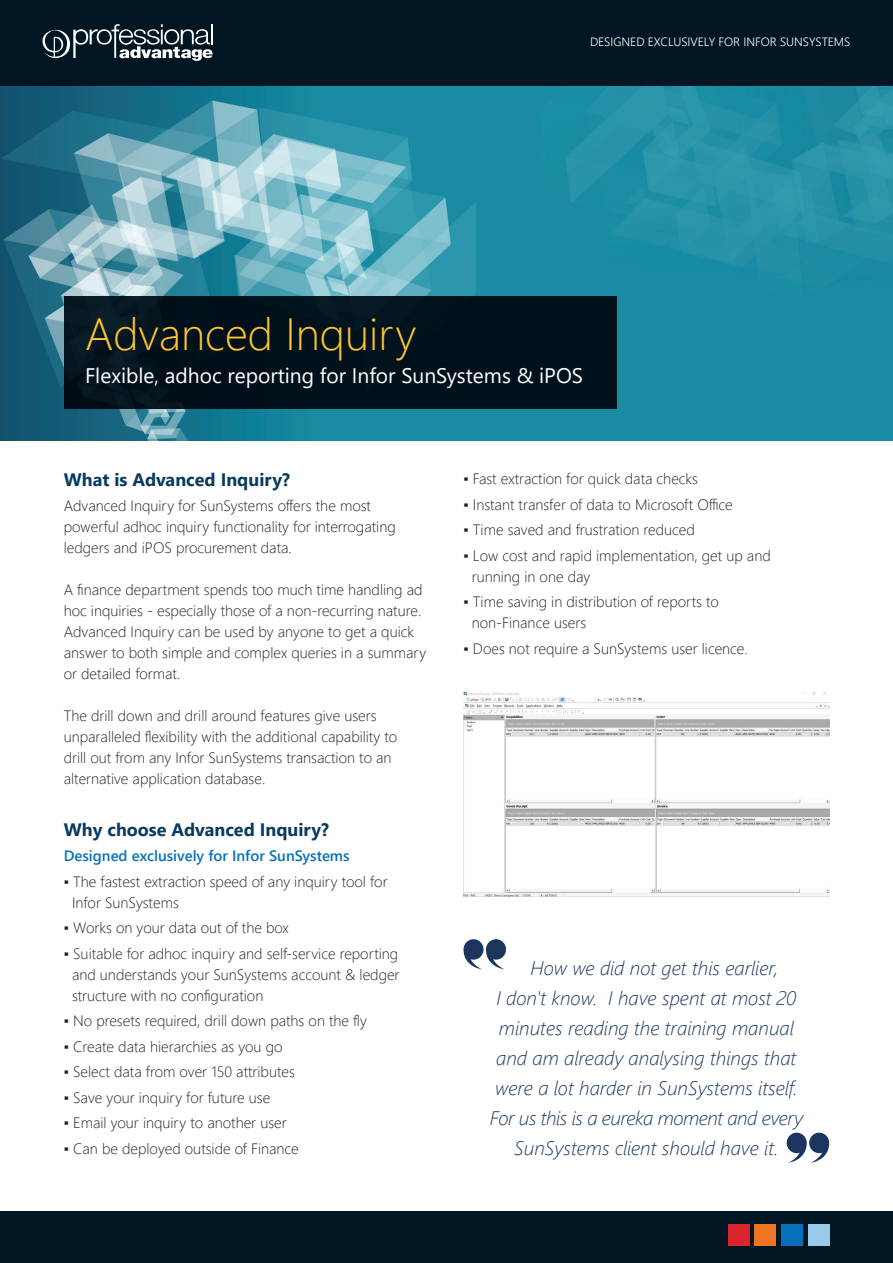
<style>
.page{position:relative;width:893px;height:1263px;background:#fff}
.page>*{position:absolute;margin:0;border:0;box-sizing:border-box;transform-origin:0 0}
.t1{font:300 45px "Segoe UI";color:#fec52f}
.t2{font:21px "Segoe UI";color:#fff}
.t3{font:italic 300 19.5px "Segoe UI";color:#1c365f}
.t4{font:italic 300 19.5px "Segoe UI";letter-spacing:-.025em;color:#1c365f}
.t5{font:700 18px "Segoe UI";color:#093a5f}
.t6{font:300 15px/21px "Segoe UI";color:#231f20}
.t7{font:600 15px "Segoe UI";color:#0770ba}
.t8{font:300 12px "Segoe UI";color:#fff}
</style>
<div class="page">
<img style="left:0;top:85px;width:893px;height:356px">
<div style="left:0;top:0;width:893px;height:85px;background:#011622"></div>
<svg style="left:42px;top:24px;width:171px;height:37px"></svg>
<div style="left:64px;top:296px;width:553px;height:112px;background:#011622"></div>
<div style="left:0;top:1212px;width:893px;height:51px;background:#011622"></div>
<div style="left:728px;top:1225px;width:21px;height:21px;background:#da252e"></div>
<div style="left:755px;top:1225px;width:21px;height:21px;background:#f07523"></div>
<div style="left:781px;top:1225px;width:22px;height:21px;background:#0770ba"></div>
<div style="left:808px;top:1225px;width:21px;height:21px;background:#99caea"></div>
<svg style="left:787px;top:1133px;width:42px;height:30px"></svg>
<svg style="left:463px;top:939px;width:43px;height:30px"></svg>
<img style="left:463px;top:691px;width:366px;height:206px">
<p class="t8" style="left:590px;top:32px;width:262px">DESIGNED EXCLUSIVELY FOR INFOR SUNSYSTEMS</p>
<h1 class="t1" style="left:85px;top:297px;width:333px">Advanced Inquiry</h1>
<h2 class="t2" style="left:85px;top:359px;width:499px">Flexible, adhoc reporting for Infor SunSystems &amp; iPOS</h2>
<p class="t5" style="left:64px;top:465px;width:228px">What is Advanced Inquiry?</p>
<p class="t6" style="left:64px;top:495px;width:333px">Advanced Inquiry for SunSystems offers the most powerful adhoc inquiry functionality for interrogating ledgers and iPOS procurement data.</p>
<p class="t6" style="left:64px;top:579px;width:364px">A finance department spends too much time handling ad hoc inquiries - especially those of a non-recurring nature.<br>Advanced Inquiry can be used by anyone to get a quick answer to both simple and complex queries in a summary or detailed format.</p>
<p class="t6" style="left:64px;top:705px;width:335px">The drill down and drill around features give users unparalleled flexibility with the additional capability to drill out from any Infor SunSystems transaction to an alternative application database.</p>
<p class="t5" style="left:64px;top:815px;width:267px">Why choose Advanced Inquiry?</p>
<p class="t7" style="left:64px;top:844px;width:287px">Designed exclusively for Infor SunSystems</p>
<p class="t6" style="left:72px;top:870px;width:317px;text-indent:-8px">▪ The fastest extraction speed of any inquiry tool for<br>Infor SunSystems</p>
<p class="t6" style="left:64px;top:917px;width:227px">▪ Works on your data out of the box</p>
<p class="t6" style="left:72px;top:942px;width:329px;text-align:justify;text-indent:-8px">▪ Suitable for adhoc inquiry and self-service reporting and understands your SunSystems account &amp; ledger structure with no configuration</p>
<p class="t6" style="left:64px;top:1010px;width:305px">▪ No presets required, drill down paths on the fly</p>
<p class="t6" style="left:64px;top:1035px;width:220px">▪ Create data hierarchies as you go</p>
<p class="t6" style="left:64px;top:1061px;width:233px">▪ Select data from over 150 attributes</p>
<p class="t6" style="left:64px;top:1086px;width:208px">▪ Save your inquiry for future use</p>
<p class="t6" style="left:64px;top:1112px;width:224px">▪ Email your inquiry to another user</p>
<p class="t6" style="left:64px;top:1137px;width:236px">▪ Can be deployed outside of Finance</p>
<p class="t6" style="left:463px;top:467px;width:236px">▪ Fast extraction for quick data checks</p>
<p class="t6" style="left:463px;top:493px;width:271px">▪ Instant transfer of data to Microsoft Office</p>
<p class="t6" style="left:463px;top:518px;width:233px">▪ Time saved and frustration reduced</p>
<p class="t6" style="left:472px;top:544px;width:301px;text-indent:-8px">▪ Low cost and rapid implementation, get up and running in one day</p>
<p class="t6" style="left:472px;top:590px;width:249px;text-indent:-8px">▪ Time saving in distribution of reports to non-Finance users</p>
<p class="t6" style="left:463px;top:637px;width:286px">▪ Does not require a SunSystems user licence.</p>
<h3 class="t3" style="left:530px;top:952px;width:249px">How we did not get this earlier,</h3>
<h3 class="t3" style="left:496px;top:982px;width:301px">I don't know. I have spent at most 20</h3>
<h3 class="t3" style="left:499px;top:1012px;width:296px">minutes reading the training manual</h3>
<h3 class="t3" style="left:496px;top:1042px;width:302px">and am already analysing things that</h3>
<h3 class="t3" style="left:495px;top:1072px;width:304px">were a lot harder in SunSystems itself.</h3>
<h3 class="t4" style="left:490px;top:1102px;width:314px">For us this is a eureka moment and every</h3>
<h3 class="t3" style="left:514px;top:1132px;width:266px">SunSystems client should have it.</h3>
</div>
